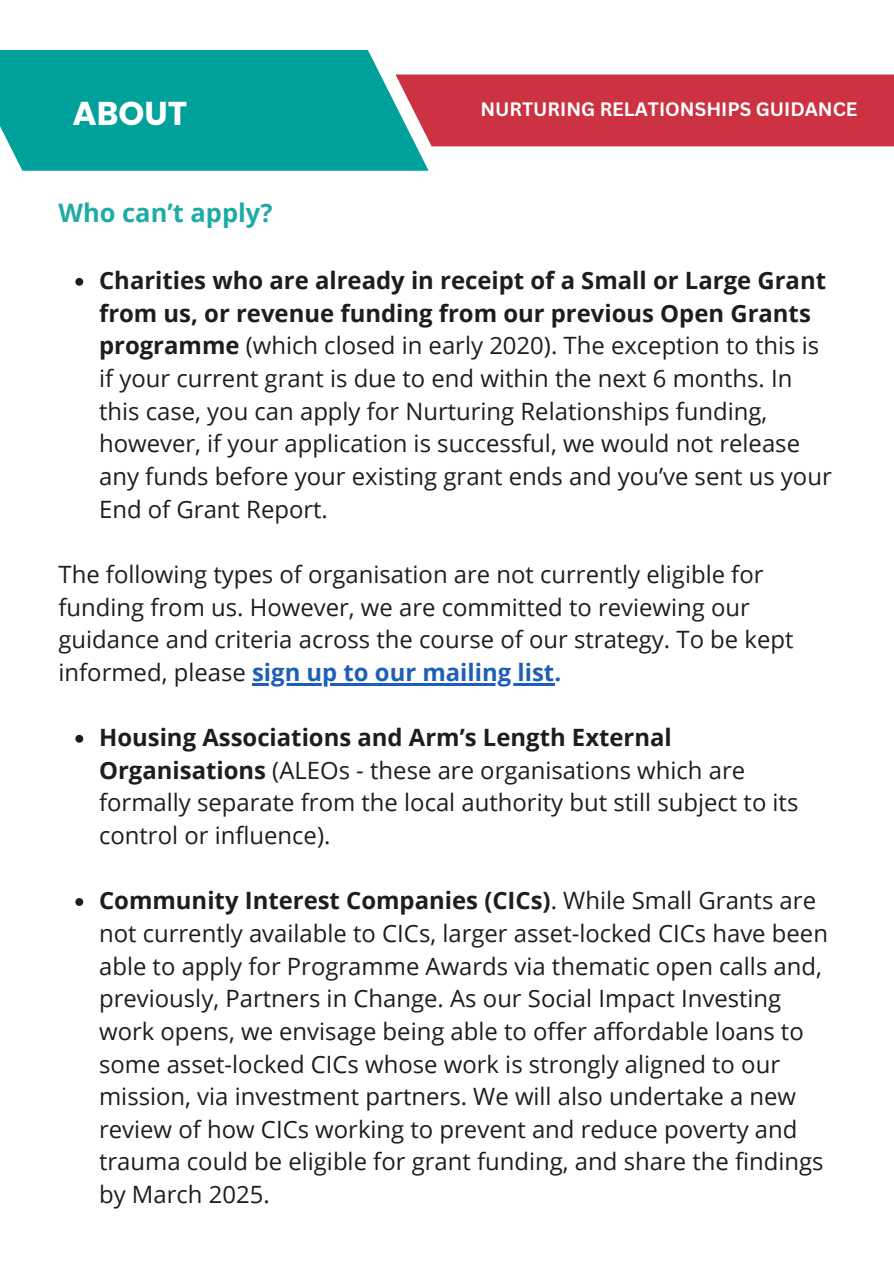
<style>
.page{position:relative;width:894px;height:1264px;background:#fff}
.page>*{position:absolute;margin:0;border:0;box-sizing:border-box;transform-origin:0 0}
.t1{font:700 33px "Poppins";color:#fff}
.t2{font:700 25.5px "Open Sans";color:#00a19a}
.t3{font:23.85px/32.7px "Open Sans";color:#000}
.t4{font:700 18.9px "Canva Sans";color:#fff}
.s1{font-weight:700}
.s2{font-weight:700;color:#004aad}
</style>
<div class="page">
<div style="left:428px;top:74px;width:465px;height:72px;background:#cc3241"></div>
<svg style="left:0;top:50px;width:428px;height:121px;background:#13a49e"></svg>
<svg style="left:75px;top:278px;width:8px;height:8px"></svg>
<hr style="left:252px;top:683px;width:302px;height:2px;background:#004aad">
<svg style="left:75px;top:734px;width:8px;height:8px"></svg>
<svg style="left:75px;top:898px;width:8px;height:7px"></svg>
<p class="t1" style="left:72px;top:90px;width:116px">ABOUT</p>
<h1 class="t4" style="left:480px;top:96px;width:378px">NURTURING RELATIONSHIPS GUIDANCE</h1>
<p class="t2" style="left:58px;top:194px;width:215px">Who can’t apply?</p>
<p class="t3" style="left:99px;top:263px;width:734px"><span class="s1">Charities who are already in receipt of a Small or Large Grant from us, or revenue funding from our previous Open Grants programme</span> (which closed in early 2020). The exception to this is if your current grant is due to end within the next 6 months. In this case, you can apply for Nurturing Relationships funding, however, if your application is successful, we would not release any funds before your existing grant ends and you’ve sent us your End of Grant Report.</p>
<p class="t3" style="left:58px;top:557px;width:736px">The following types of organisation are not currently eligible for funding from us. However, we are committed to reviewing our guidance and criteria across the course of our strategy. To be kept informed, please <span class="s2">sign up to our mailing list.</span></p>
<p class="t3" style="left:99px;top:720px;width:700px"><span class="s1">Housing Associations and Arm’s Length External Organisations</span> (ALEOs - these are organisations which are formally separate from the local authority but still subject to its control or influence).</p>
<p class="t3" style="left:99px;top:883px;width:730px"><span class="s1">Community Interest Companies (CICs)</span>. While Small Grants are not currently available to CICs, larger asset-locked CICs have been able to apply for Programme Awards via thematic open calls and, previously, Partners in Change. As our Social Impact Investing work opens, we envisage being able to offer affordable loans to some asset-locked CICs whose work is strongly aligned to our mission, via investment partners. We will also undertake a new review of how CICs working to prevent and reduce poverty and trauma could be eligible for grant funding, and share the findings by March 2025.</p>
</div>
